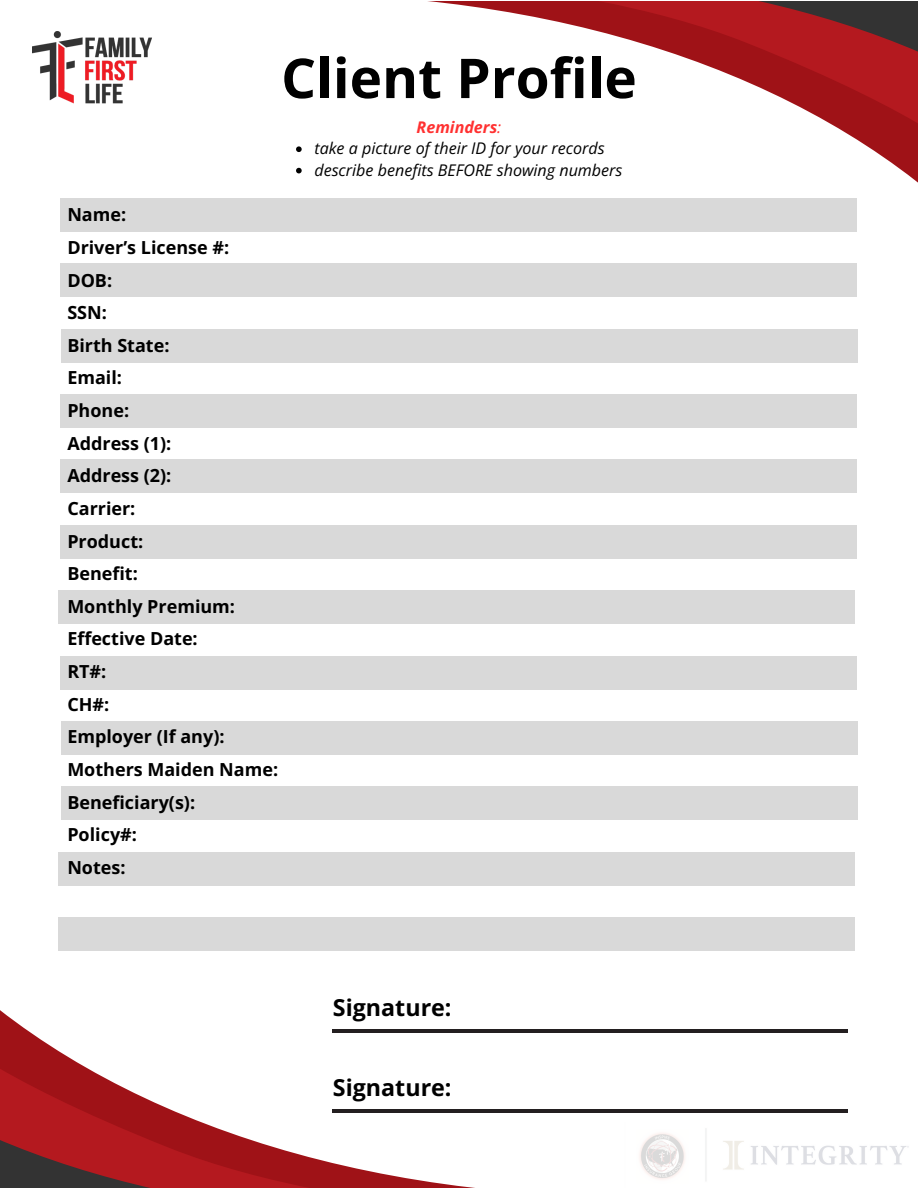
<style>
.page{position:relative;width:918px;height:1188px;background:#fff}
.page>*{position:absolute;margin:0;border:0;box-sizing:border-box;transform-origin:0 0}
.t1{font:700 54.9px "Open Sans";color:#000}
.t2{font:700 23.25px "Open Sans";color:#000}
.t3{font:700 18px/32.7px "Open Sans";color:#000}
.t4{font:italic 16.05px "Open Sans";color:#000}
.t5{font:italic 700 16.05px "Open Sans";color:#ff3131}
.s1{font-weight:400}
</style>
<div class="page">
<svg style="left:820px;top:118px;width:98px;height:46px;fill:#9f1217"></svg>
<svg style="left:428px;top:1px;width:490px;height:117px"></svg>
<svg style="left:0;top:1027px;width:633px;height:45px"></svg>
<svg style="left:0;top:1072px;width:633px;height:116px"></svg>
<img style="left:625px;top:1122px;width:284px;height:66px">
<div style="left:60px;top:198px;width:797px;height:34px;background:#d9d9d9"></div>
<div style="left:60px;top:263px;width:797px;height:34px;background:#d9d9d9"></div>
<div style="left:61px;top:329px;width:796px;height:34px;background:#d9d9d9"></div>
<div style="left:60px;top:394px;width:797px;height:34px;background:#d9d9d9"></div>
<div style="left:60px;top:459px;width:797px;height:34px;background:#d9d9d9"></div>
<div style="left:60px;top:525px;width:797px;height:34px;background:#d9d9d9"></div>
<div style="left:58px;top:590px;width:797px;height:34px;background:#d9d9d9"></div>
<div style="left:60px;top:656px;width:797px;height:34px;background:#d9d9d9"></div>
<div style="left:61px;top:721px;width:796px;height:34px;background:#d9d9d9"></div>
<div style="left:61px;top:786px;width:796px;height:34px;background:#d9d9d9"></div>
<div style="left:58px;top:852px;width:797px;height:34px;background:#d9d9d9"></div>
<div style="left:58px;top:917px;width:797px;height:34px;background:#d9d9d9"></div>
<img style="left:32px;top:31px;width:120px;height:73px">
<svg style="left:296px;top:146px;width:6px;height:6px"></svg>
<svg style="left:296px;top:168px;width:6px;height:5px"></svg>
<hr style="left:333px;top:1030px;width:515px;height:3px;background:#231f20">
<hr style="left:333px;top:1109px;width:515px;height:3px;background:#231f20">
<h3 class="t1" style="left:281px;top:39px;width:357px">Client Profile</h3>
<p class="t3" style="left:67px;top:198px;width:212px">Name:<br>Driver’s License #:<br>DOB:<br>SSN:<br>Birth State:<br>Email:<br>Phone:<br>Address (1):<br>Address (2):<br>Carrier:<br>Product:<br>Benefit:<br>Monthly Premium:<br>Effective Date:<br>RT#:<br>CH#:<br>Employer (If any):<br>Mothers Maiden Name:<br>Beneficiary(s):<br>Policy#:<br>Notes:</p>
<p class="t5" style="left:417px;top:116px;width:86px">Reminders<span class="s1">:</span></p>
<p class="t4" style="left:314px;top:137px;width:292px">take a picture of their ID for your records</p>
<h1 class="t4" style="left:314px;top:159px;width:310px">describe benefits BEFORE showing numbers</h1>
<p class="t2" style="left:333px;top:991px;width:120px">Signature:</p>
<p class="t2" style="left:333px;top:1071px;width:120px">Signature:</p>
</div>
